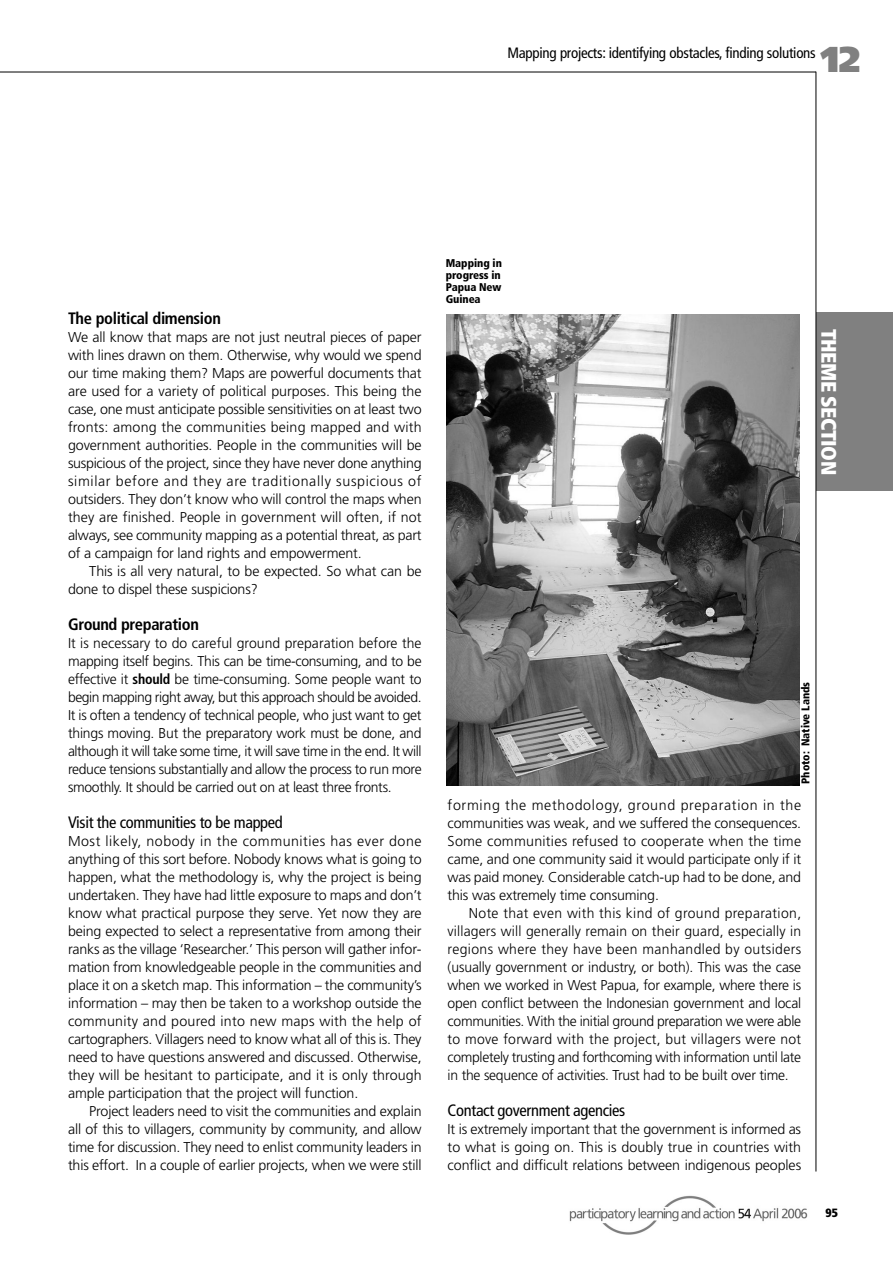
<style>
.page{position:relative;width:893px;height:1263px;background:#fff}
.page>*{position:absolute;margin:0;border:0;box-sizing:border-box;transform-origin:0 0}
.t1{font:900 36px "Frutiger";color:#808080}
.t2{font:900 condensed 21px "Frutiger";letter-spacing:-.02em;color:#fff}
.t3{font:condensed 16.5px "Frutiger";letter-spacing:-.02em;color:#000}
.t4{font:700 condensed 16.5px "Frutiger";letter-spacing:-.02em;color:#000}
.t5{font:condensed 15px "Frutiger";letter-spacing:-.02em;color:#000}
.t6{font:300 14.25px/18px "Frutiger";letter-spacing:-.01em;color:#000;text-align:justify}
.t7{font:900 condensed 12px "Frutiger";color:#000}
.t8{font:900 condensed 11.25px/12px "Frutiger";letter-spacing:-.005em;color:#000;text-align:justify}
.s1{font-weight:700;font-stretch:condensed}
</style>
<div class="page">
<div style="left:816px;top:313px;width:77px;height:178px;background:#808080"></div>
<hr style="left:816px;top:72px;width:1px;height:1099px;background:#000">
<hr style="left:0;top:72px;width:816px;height:1px;background:#000">
<img style="left:569px;top:1195px;width:239px;height:40px">
<img style="left:447px;top:314px;width:352px;height:472px">
<p class="t5" style="left:507px;top:47px;width:310px">Mapping projects: identifying obstacles, finding solutions</p>
<h1 class="t1" style="left:821px;top:45px;width:41px">12</h1>
<p class="t4" style="left:68px;top:312px;width:154px">The political dimension</p>
<p class="t6" style="left:68px;top:329px;width:355px">We all know that maps are not just neutral pieces of paper with lines drawn on them. Otherwise, why would we spend our time making them? Maps are powerful documents that are used for a variety of political purposes. This being the case, one must anticipate possible sensitivities on at least two fronts: among the communities being mapped and with government authorities. People in the communities will be suspicious of the project, since they have never done anything similar before and they are traditionally suspicious of outsiders. They don’t know who will control the maps when they are finished. People in government will often, if not always, see community mapping as a potential threat, as part of a campaign for land rights and empowerment.</p>
<p class="t6" style="left:68px;top:563px;width:355px;text-indent:21px">This is all very natural, to be expected. So what can be done to dispel these suspicions?</p>
<p class="t4" style="left:68px;top:618px;width:132px">Ground preparation</p>
<p class="t6" style="left:68px;top:635px;width:355px">It is necessary to do careful ground preparation before the mapping itself begins. This can be time-consuming, and to be effective it <span class="s1">should</span> be time-consuming. Some people want to begin mapping right away, but this approach should be avoided.<br>It is often a tendency of technical people, who just want to get things moving. But the preparatory work must be done, and although it will take some time, it will save time in the end. It will reduce tensions substantially and allow the process to run more smoothly. It should be carried out on at least three fronts.</p>
<p class="t3" style="left:68px;top:816px;width:216px">Visit the communities to be mapped</p>
<p class="t6" style="left:68px;top:833px;width:355px">Most likely, nobody in the communities has ever done anything of this sort before. Nobody knows what is going to happen, what the methodology is, why the project is being undertaken. They have had little exposure to maps and don’t know what practical purpose they serve. Yet now they are being expected to select a representative from among their ranks as the village ‘Researcher.’ This person will gather infor&shy;mation from knowledgeable people in the communities and place it on a sketch map. This information – the community’s information – may then be taken to a workshop outside the community and poured into new maps with the help of cartographers. Villagers need to know what all of this is. They need to have questions answered and discussed. Otherwise, they will be hesitant to participate, and it is only through ample participation that the project will function.</p>
<p class="t6" style="left:68px;top:1103px;width:355px;text-indent:21px">Project leaders need to visit the communities and explain all of this to villagers, community by community, and allow time for discussion. They need to enlist community leaders in this effort. In a couple of earlier projects, when we were still</p>
<p class="t8" style="left:446px;top:258px;width:58px">Mapping in progress in Papua New Guinea</p>
<h2 class="t2" style="left:837px;top:328px;width:148px;rotate:90deg">THEME SECTION</h2>
<p class="t8" style="left:800px;top:784px;width:103px;rotate:-90deg">Photo: Native Lands</p>
<p class="t6" style="left:448px;top:797px;width:355px">forming the methodology, ground preparation in the communities was weak, and we suffered the consequences.<br>Some communities refused to cooperate when the time came, and one community said it would participate only if it was paid money. Considerable catch-up had to be done, and this was extremely time consuming.</p>
<p class="t6" style="left:448px;top:905px;width:355px;text-indent:21px">Note that even with this kind of ground preparation, villagers will generally remain on their guard, especially in regions where they have been manhandled by outsiders (usually government or industry, or both). This was the case when we worked in West Papua, for example, where there is open conflict between the Indonesian government and local communities. With the initial ground preparation we were able to move forward with the project, but villagers were not completely trusting and forthcoming with information until late in the sequence of activities. Trust had to be built over time.</p>
<p class="t3" style="left:448px;top:1104px;width:179px">Contact government agencies</p>
<p class="t6" style="left:448px;top:1121px;width:355px">It is extremely important that the government is informed as to what is going on. This is doubly true in countries with conflict and difficult relations between indigenous peoples</p>
<p class="t7" style="left:826px;top:1208px;width:14px">95</p>
</div>
